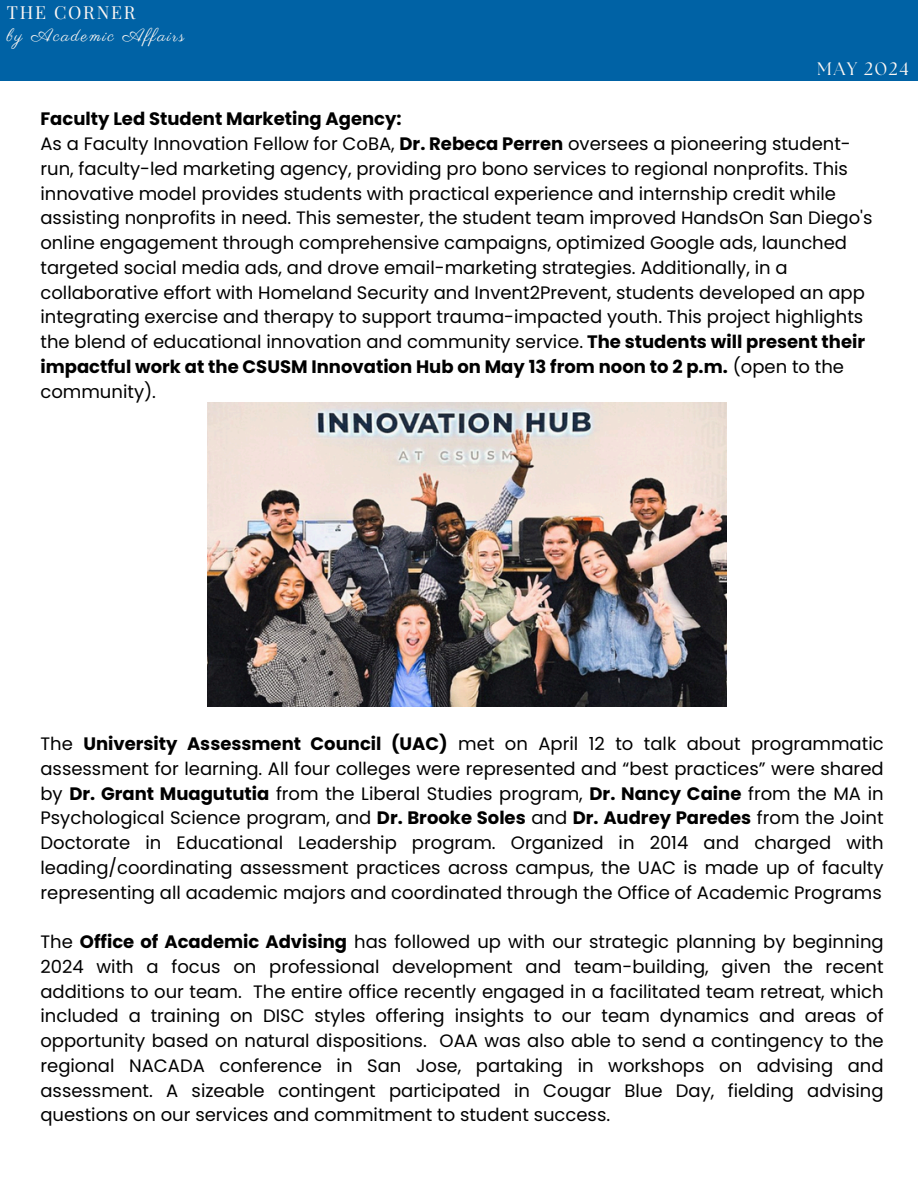
<style>
.page{position:relative;width:918px;height:1188px;background:#fff}
.page>*{position:absolute;margin:0;border:0;box-sizing:border-box;transform-origin:0 0}
.t1{font:18px/24.8px "Poppins";color:#000;text-align:justify}
.t2{font:700 18px "Poppins";color:#000}
.t3{font:18px "Parisienne";letter-spacing:.1em;color:#fdf7f3}
.t4{font:18px "The Seasons";letter-spacing:.095em;color:#fdf7f3}
.t5{font:18px "Playfair Display";letter-spacing:.095em;color:#fdf7f3}
.s1{font-weight:700}
</style>
<div class="page">
<img style="left:208px;top:402px;width:519px;height:304px">
<div style="left:0;top:0;width:918px;height:81px;background:#0062a5"></div>
<p class="t5" style="left:7px;top:-1px;width:130px">THE CORNER</p>
<p class="t3" style="left:7px;top:25px;width:179px">by Academic Affairs</p>
<h1 class="t4" style="left:792px;top:59px;width:93px">MAY 20 4</h1>
<p class="t4" style="left:817px;top:60px;width:93px">MAY 2024</p>
<p class="t2" style="left:40px;top:106px;width:363px">Faculty Led Student Marketing Agency:</p>
<p class="t1" style="left:40px;top:131px;width:834px;text-align:left">As a Faculty Innovation Fellow for CoBA, <span class="s1">Dr. Rebeca Perren</span> oversees a pioneering student&shy;run, faculty-led marketing agency, providing pro bono services to regional nonprofits. This innovative model provides students with practical experience and internship credit while assisting nonprofits in need. This semester, the student team improved HandsOn San Diego's online engagement through comprehensive campaigns, optimized Google ads, launched targeted social media ads, and drove email-marketing strategies. Additionally, in a collaborative effort with Homeland Security and Invent2Prevent, students developed an app integrating exercise and therapy to support trauma-impacted youth. This project highlights the blend of educational innovation and community service. <span class="s1">The students will present their impactful work at the CSUSM Innovation Hub on May 13 from noon to 2 p.m.</span> (open to the community).</p>
<p class="t1" style="left:40px;top:732px;width:845px">The <span class="s1">University Assessment Council (UAC)</span> met on April 12 to talk about programmatic assessment for learning. All four colleges were represented and “best practices” were shared by <span class="s1">Dr. Grant Muagututia</span> from the Liberal Studies program, <span class="s1">Dr. Nancy Caine</span> from the MA in Psychological Science program, and <span class="s1">Dr. Brooke Soles</span> and <span class="s1">Dr. Audrey Paredes</span> from the Joint Doctorate in Educational Leadership program. Organized in 2014 and charged with leading/coordinating assessment practices across campus, the UAC is made up of faculty representing all academic majors and coordinated through the Office of Academic Programs</p>
<p class="t1" style="left:40px;top:930px;width:845px">The <span class="s1">Office of Academic Advising</span> has followed up with our strategic planning by beginning 2024 with a focus on professional development and team-building, given the recent additions to our team. The entire office recently engaged in a facilitated team retreat, which included a training on DISC styles offering insights to our team dynamics and areas of opportunity based on natural dispositions. OAA was also able to send a contingency to the regional NACADA conference in San Jose, partaking in workshops on advising and assessment. A sizeable contingent participated in Cougar Blue Day, fielding advising questions on our services and commitment to student success.</p>
</div>
